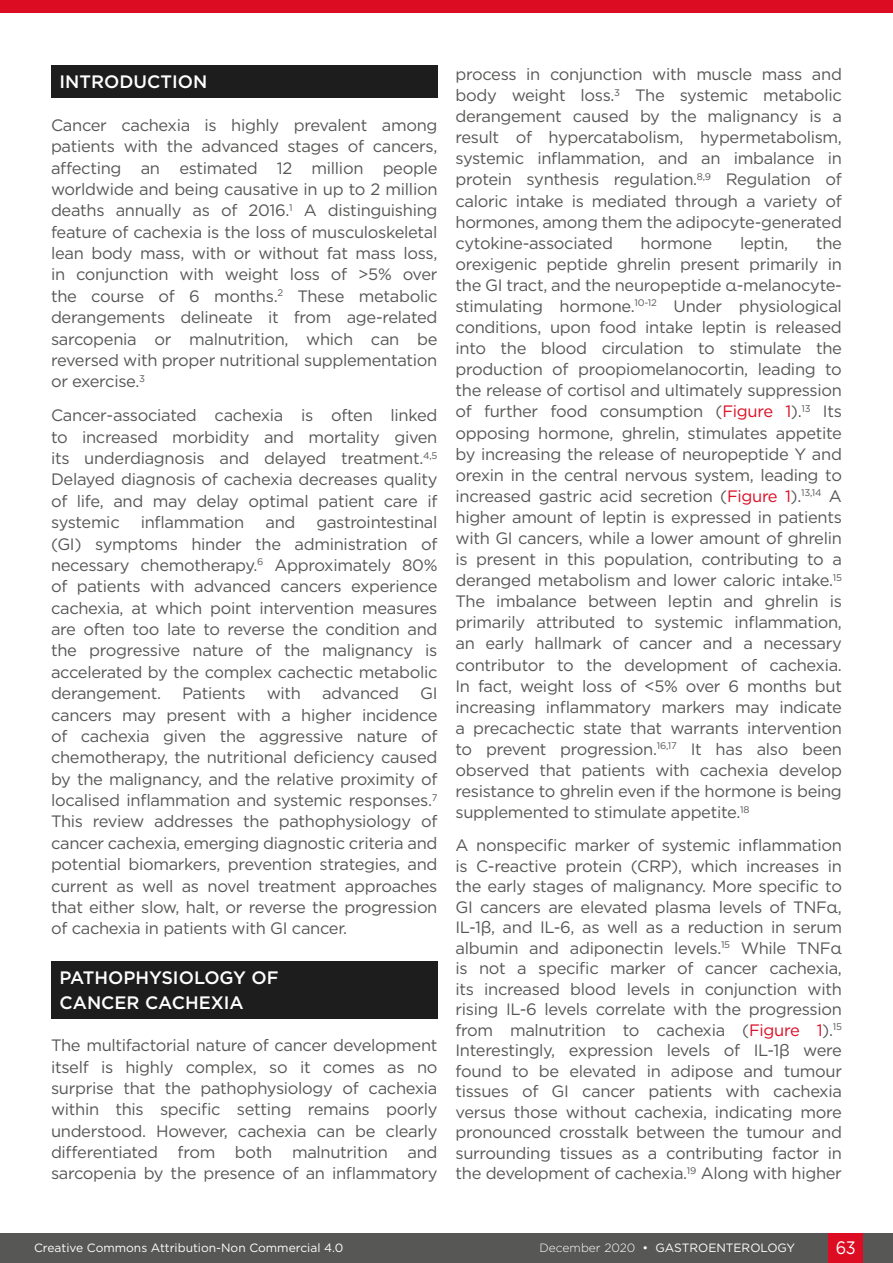
<style>
.page{position:relative;width:893px;height:1263px;background:#fff}
.page>*{position:absolute;margin:0;border:0;box-sizing:border-box;transform-origin:0 0}
.H1__Heading_1{font:500 18px/24.3px "Gotham";color:#fff}
.t1{font:18px "Gotham";color:#fff;scale:.9 1}
.Body_Text__Justifica{font:16.5px/21.3px "Gotham";letter-spacing:-.02em;color:#575756;text-align:justify}
.t2{font:12px "Gotham";color:#fff}
.s1{color:#dc0c23}
.s2{font-weight:300}
</style>
<div class="page">
<div style="left:0;top:1233px;width:893px;height:30px;background:#575756"></div>
<div style="left:829px;top:1233px;width:34px;height:30px;background:#dc0c23"></div>
<div style="left:0;top:0;width:893px;height:13px;background:#dc0c23"></div>
<div style="left:51px;top:65px;width:386px;height:33px;background:#1d1d1d"></div>
<div style="left:51px;top:961px;width:386px;height:57px;background:#1d1d1d"></div>
<p class="H1__Heading_1" style="left:60px;top:69px;width:149px">INTRODUCTION</p>
<p class="Body_Text__Justifica" style="left:51px;top:114px;width:388px">Cancer cachexia is highly prevalent among patients with the advanced stages of cancers, affecting an estimated 12 million people worldwide and being causative in up to 2 million deaths annually as of 2016.<sup>1</sup> A distinguishing feature of cachexia is the loss of musculoskeletal lean body mass, with or without fat mass loss, in conjunction with weight loss of &gt;5% over the course of 6 months.<sup>2</sup> These metabolic derangements delineate it from age-related sarcopenia or malnutrition, which can be reversed with proper nutritional supplementation or exercise.<sup>3</sup></p>
<p class="Body_Text__Justifica" style="left:51px;top:404px;width:388px">Cancer-associated cachexia is often linked to increased morbidity and mortality given its underdiagnosis and delayed treatment.<sup>4,5<br></sup>Delayed diagnosis of cachexia decreases quality of life, and may delay optimal patient care if systemic</p>
<p class="Body_Text__Justifica" style="left:141px;top:511px;width:105px">inflammation</p>
<p class="Body_Text__Justifica" style="left:265px;top:511px;width:32px">and</p>
<p class="Body_Text__Justifica" style="left:51px;top:511px;width:388px;text-indent:265px">gastrointestinal (GI) symptoms hinder the administration of necessary chemotherapy.<sup>6</sup> Approximately 80% of patients with advanced cancers experience cachexia, at which point intervention measures are often too late to reverse the condition and the progressive nature of the malignancy is accelerated by the complex cachectic metabolic derangement.</p>
<p class="Body_Text__Justifica" style="left:182px;top:682px;width:65px">Patients</p>
<p class="Body_Text__Justifica" style="left:267px;top:682px;width:36px">with</p>
<p class="Body_Text__Justifica" style="left:322px;top:682px;width:79px">advanced</p>
<p class="Body_Text__Justifica" style="left:51px;top:682px;width:388px;text-indent:369px">GI cancers may present with a higher incidence of cachexia given the aggressive nature of chemotherapy, the nutritional deficiency caused by the malignancy, and the relative proximity of localised inflammation and systemic responses.<sup>7<br></sup>This review addresses the pathophysiology of cancer cachexia, emerging diagnostic criteria and potential biomarkers, prevention strategies, and current as well as novel treatment approaches that either slow, halt, or reverse the progression of cachexia in patients with GI cancer.</p>
<p class="H1__Heading_1" style="left:60px;top:965px;width:221px">PATHOPHYSIOLOGY OF<br>CANCER CACHEXIA</p>
<p class="Body_Text__Justifica" style="left:51px;top:1034px;width:388px">The multifactorial nature of cancer development itself is highly complex, so it comes as no surprise that the pathophysiology of cachexia within this specific setting remains poorly understood. However, cachexia can be clearly differentiated from both malnutrition and sarcopenia by the presence of an inflammatory</p>
<p class="Body_Text__Justifica" style="left:455px;top:63px;width:388px">process in conjunction with muscle mass and body weight loss.<sup>3</sup> The systemic metabolic derangement caused by the malignancy is a result of hypercatabolism, hypermetabolism, systemic inflammation, and an imbalance in protein synthesis regulation.<sup>8,9</sup> Regulation of caloric intake is mediated through a variety of hormones, among them the adipocyte-generated cytokine-associated</p>
<p class="Body_Text__Justifica" style="left:455px;top:232px;width:388px;text-indent:360px">the orexigenic peptide ghrelin present primarily in the GI tract, and the neuropeptide α-melanocyte&shy;stimulating hormone.<sup>10-12</sup> Under physiological conditions, upon food intake leptin is released into the blood circulation to stimulate the production of proopiomelanocortin, leading to the release of cortisol and ultimately suppression of further food consumption (<span class="s1">Figure 1</span>).<sup>13</sup> Its opposing hormone, ghrelin, stimulates appetite by increasing the release of neuropeptide Y and orexin in the central nervous system, leading to increased gastric acid secretion (<span class="s1">Figure 1</span>).<sup>13,14</sup> A higher amount of leptin is expressed in patients with GI cancers, while a lower amount of ghrelin is present in this population, contributing to a deranged metabolism and lower caloric intake.<sup>15<br></sup>The imbalance between leptin and ghrelin is primarily attributed to systemic inflammation, an early hallmark of cancer and a necessary contributor to the development of cachexia.<br>In fact, weight loss of &lt;5% over 6 months but increasing inflammatory markers may indicate a precachectic state that warrants intervention to prevent progression.<sup>16,17</sup> It has also been observed that patients with cachexia develop resistance to ghrelin even if the hormone is being supplemented to stimulate appetite.<sup>18</sup></p>
<p class="Body_Text__Justifica" style="left:455px;top:835px;width:388px;line-height:20.5px">A nonspecific marker of systemic inflammation is C-reactive protein (CRP), which increases in the early stages of malignancy. More specific to GI cancers are elevated plasma levels of TNFα, IL-1β, and IL-6, as well as a reduction in serum albumin and adiponectin levels.<sup>15</sup> While TNFα is not a specific marker of cancer cachexia, its increased blood levels in conjunction with rising IL-6 levels correlate with the progression from malnutrition to cachexia (<span class="s1">Figure 1</span>).<sup>15<br></sup>Interestingly, expression levels of IL-1β were found to be elevated in adipose and tumour tissues of GI cancer patients with cachexia versus those without cachexia, indicating more pronounced crosstalk between the tumour and surrounding tissues as a contributing factor in the development of cachexia.<sup>19</sup> Along with higher</p>
<p class="Body_Text__Justifica" style="left:641px;top:232px;width:73px">hormone</p>
<p class="Body_Text__Justifica" style="left:740px;top:232px;width:50px">leptin,</p>
<p class="t2" style="left:34px;top:1240px;width:311px">Creative Commons Attribution-Non Commercial 4.0</p>
<p class="t2" style="left:540px;top:1240px;width:257px"><span class="s2">December 2020</span> • GASTROENTEROLOGY</p>
<p class="t1" style="left:836px;top:1236px;width:24px">63</p>
</div>
